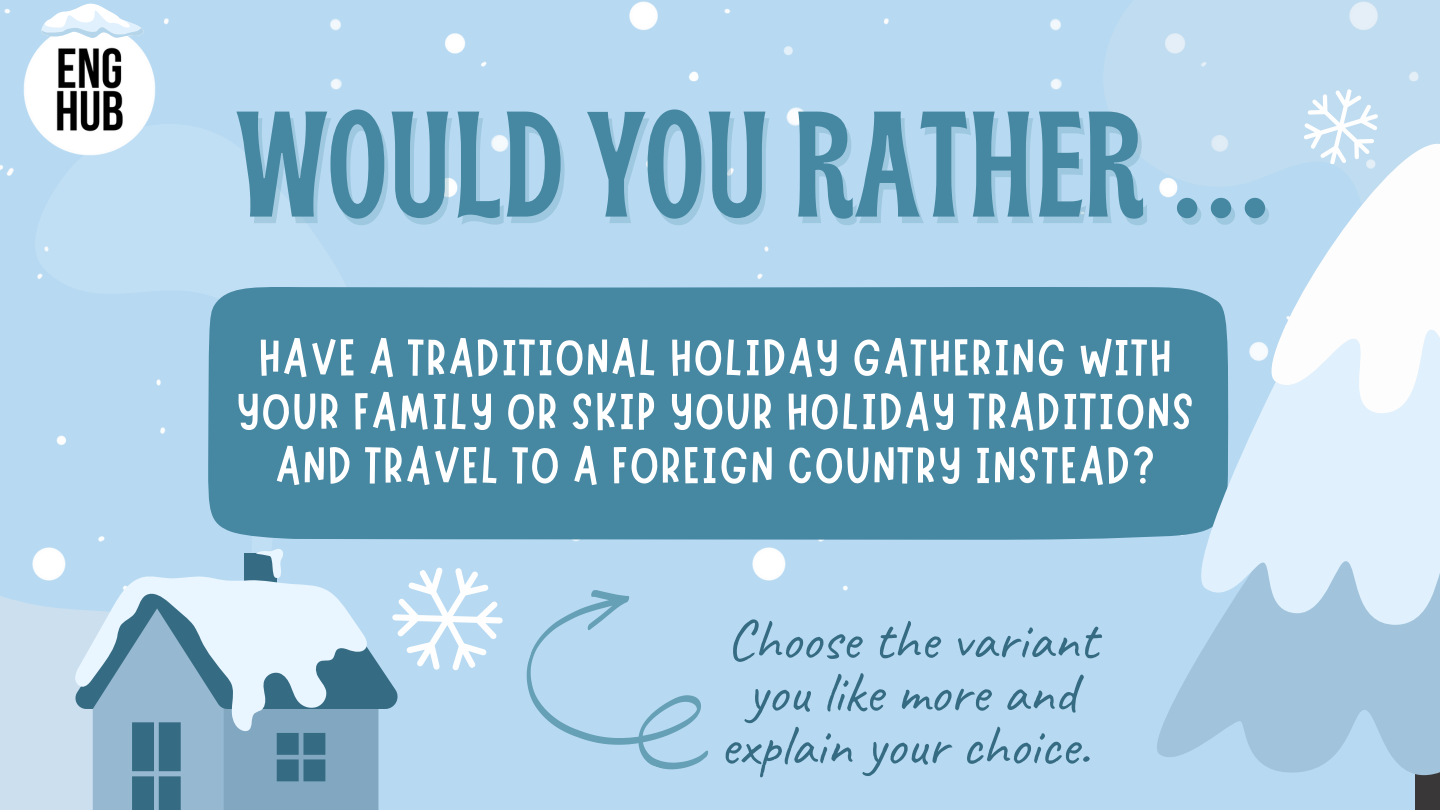
<style>
.page{position:relative;width:1440px;height:810px;background:#b7daf2}
.page>*{position:absolute;margin:0;border:0;box-sizing:border-box;transform-origin:0 0}
.t1{font:700 condensed 150px "Brice";color:#4688a2}
.t2{font:57.6px/52.9px "Caveat";color:#366c83;text-align:center}
.t3{font:52px/53.9px "Marykate";letter-spacing:.035em;color:#fff;text-align:center}
</style>
<div class="page">
<div style="left:0;top:596px;width:75px;height:214px;background:#cbdfef"></div>
<img style="left:0;top:2px;width:1061px;height:589px">
<svg style="left:1061px;top:1px;width:379px;height:214px;fill:#c0dcf0"></svg>
<svg style="left:32px;top:121px;width:324px;height:442px"></svg>
<div style="left:208px;top:287px;width:970px;height:253px;background:#4687a2"></div>
<svg style="left:75px;top:549px;width:437px;height:261px"></svg>
<svg style="left:1299px;top:86px;width:84px;height:58px"></svg>
<div style="left:1415px;top:705px;width:25px;height:105px;background:#393737"></div>
<svg style="left:1137px;top:503px;width:303px;height:273px;fill:#a1c4dc"></svg>
<svg style="left:1178px;top:288px;width:262px;height:338px;background:#bad6e8"></svg>
<svg style="left:1248px;top:144px;width:192px;height:269px"></svg>
<img style="left:5px;top:5px;width:168px;height:168px">
<svg style="left:40px;top:3px;width:104px;height:36px"></svg>
<svg style="left:509px;top:572px;width:238px;height:209px"></svg>
<h1 class="t1" style="left:236px;top:104px;width:1037px">WOULD YOU RATHER ...</h1>
<p class="t3" style="left:236px;top:325px;width:959px">HAVE A TRADITIONAL HOLIDAY GATHERING WITH<br>YOUR FAMILY OR SKIP YOUR HOLIDAY TRADITIONS<br>AND TRAVEL TO A FOREIGN COUNTRY INSTEAD?</p>
<p class="t2" style="left:720px;top:613px;width:379px">Choose the variant you like more and explain your choice.</p>
</div>
